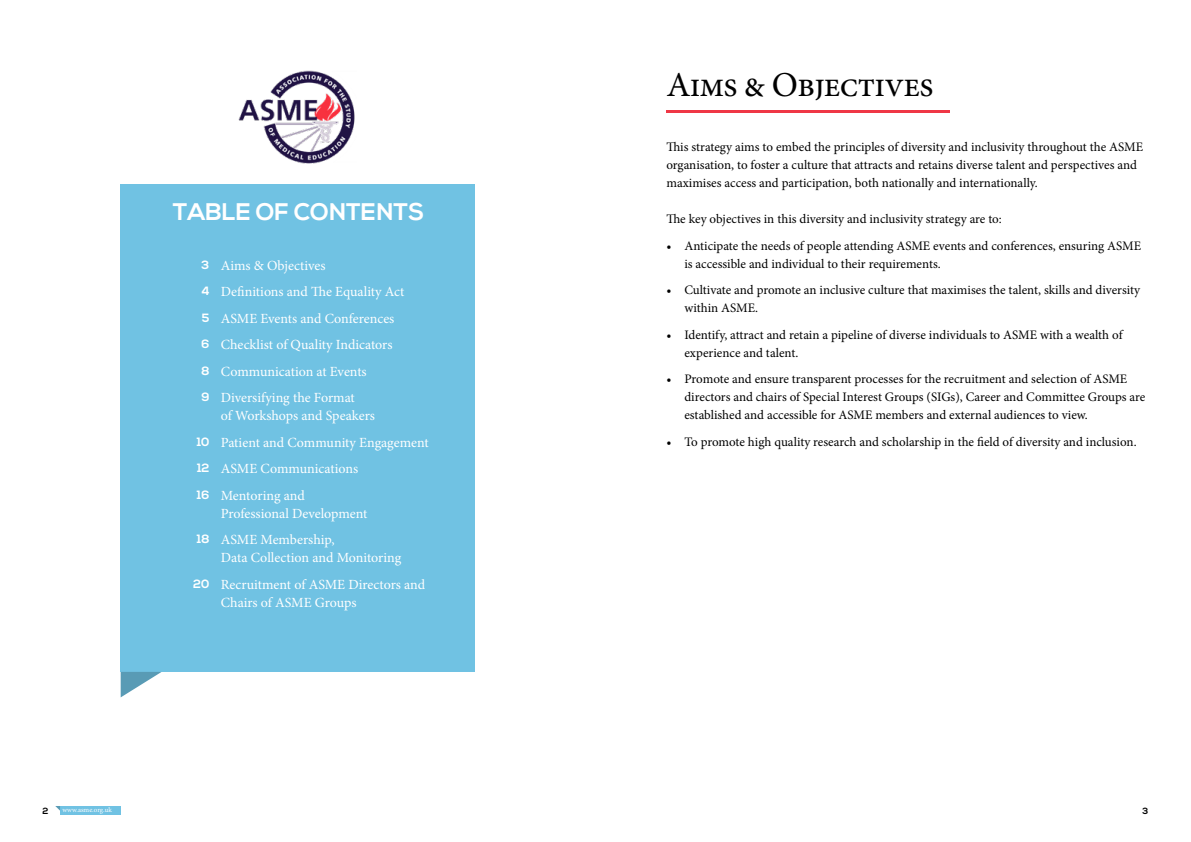
<style>
.page{position:relative;width:1191px;height:842px;background:#fff}
.page>*{position:absolute;margin:0;border:0;box-sizing:border-box;transform-origin:0 0}
.t1{font:35px "Minion Pro";letter-spacing:-.025em;color:#000}
.t2{font:700 24px "Nexa";color:#fff}
.t3{font:14px/26.5px "Minion Pro";letter-spacing:-.005em;color:#fff}
.t4{font:13px/18px "Minion Pro";letter-spacing:-.005em;color:#000}
.t5{font:700 12px "Nexa";letter-spacing:.01em;color:#fff}
.t6{font:700 9px "Nexa";color:#000}
.t7{font:7px "Minion Pro";color:#fff}
</style>
<div class="page">
<hr style="left:666px;top:111px;width:284px;height:2px;background:#ef3746">
<div style="left:120px;top:184px;width:355px;height:488px;background:#70c2e3"></div>
<svg style="left:121px;top:672px;width:40px;height:25px"></svg>
<img style="left:239px;top:71px;width:116px;height:92px">
<div style="left:60px;top:806px;width:60px;height:8px;background:#70c2e3"></div>
<svg style="left:55px;top:806px;width:5px;height:5px"></svg>
<h2 class="t2" style="left:173px;top:197px;width:253px">TABLE OF CONTENTS</h2>
<p class="t3" style="left:221px;top:252px;width:185px">Aims &amp; Objectives<br>Definitions and The Equality Act<br>ASME Events and Conferences<br>Checklist of Quality Indicators<br>Communication at Events<br>Diversifying the Format</p>
<p class="t3" style="left:221px;top:403px;width:209px">of Workshops and Speakers<br>Patient and Community Engagement<br>ASME Communications<br>Mentoring and</p>
<p class="t3" style="left:221px;top:500px;width:148px">Professional Development<br>ASME Membership,</p>
<p class="t3" style="left:221px;top:545px;width:206px">Data Collection and Monitoring<br>Recruitment of ASME Directors and</p>
<p class="t3" style="left:221px;top:589px;width:137px">Chairs of ASME Groups</p>
<p class="t5" style="left:202px;top:258px;width:9px">3</p>
<p class="t5" style="left:201px;top:284px;width:10px">4</p>
<p class="t5" style="left:202px;top:311px;width:9px">5</p>
<p class="t5" style="left:201px;top:337px;width:9px">6</p>
<p class="t5" style="left:201px;top:364px;width:10px">8</p>
<p class="t5" style="left:201px;top:390px;width:10px">9</p>
<p class="t5" style="left:197px;top:435px;width:14px">10</p>
<p class="t5" style="left:197px;top:461px;width:14px">12</p>
<p class="t5" style="left:197px;top:488px;width:14px">16</p>
<p class="t5" style="left:197px;top:532px;width:14px">18</p>
<p class="t5" style="left:193px;top:577px;width:18px">20</p>
<h1 class="t1" style="left:666px;top:62px;width:269px">Aims &amp; Objectives</h1>
<p class="t4" style="left:666px;top:138px;width:478px">This strategy aims to embed the principles of diversity and inclusivity throughout the ASME organisation, to foster a culture that attracts and retains diverse talent and perspectives and maximises access and participation, both nationally and internationally.</p>
<p class="t4" style="left:666px;top:210px;width:337px">The key objectives in this diversity and inclusivity strategy are to:</p>
<p class="t4" style="left:684px;top:237px;width:458px;text-indent:-18px">• Anticipate the needs of people attending ASME events and conferences, ensuring ASME is accessible and individual to their requirements.</p>
<p class="t4" style="left:684px;top:281px;width:457px;text-indent:-18px">• Cultivate and promote an inclusive culture that maximises the talent, skills and diversity within ASME.</p>
<p class="t4" style="left:684px;top:326px;width:441px;text-indent:-18px">• Identify, attract and retain a pipeline of diverse individuals to ASME with a wealth of experience and talent.</p>
<p class="t4" style="left:684px;top:370px;width:462px;text-indent:-18px">• Promote and ensure transparent processes for the recruitment and selection of ASME directors and chairs of Special Interest Groups (SIGs), Career and Committee Groups are established and accessible for ASME members and external audiences to view.</p>
<p class="t4" style="left:666px;top:433px;width:472px">• To promote high quality research and scholarship in the field of diversity and inclusion.</p>
<p class="t6" style="left:43px;top:805px;width:7px">2</p>
<p class="t7" style="left:62px;top:805px;width:51px">www.asme.org.uk</p>
<p class="t6" style="left:1142px;top:805px;width:7px">3</p>
</div>
